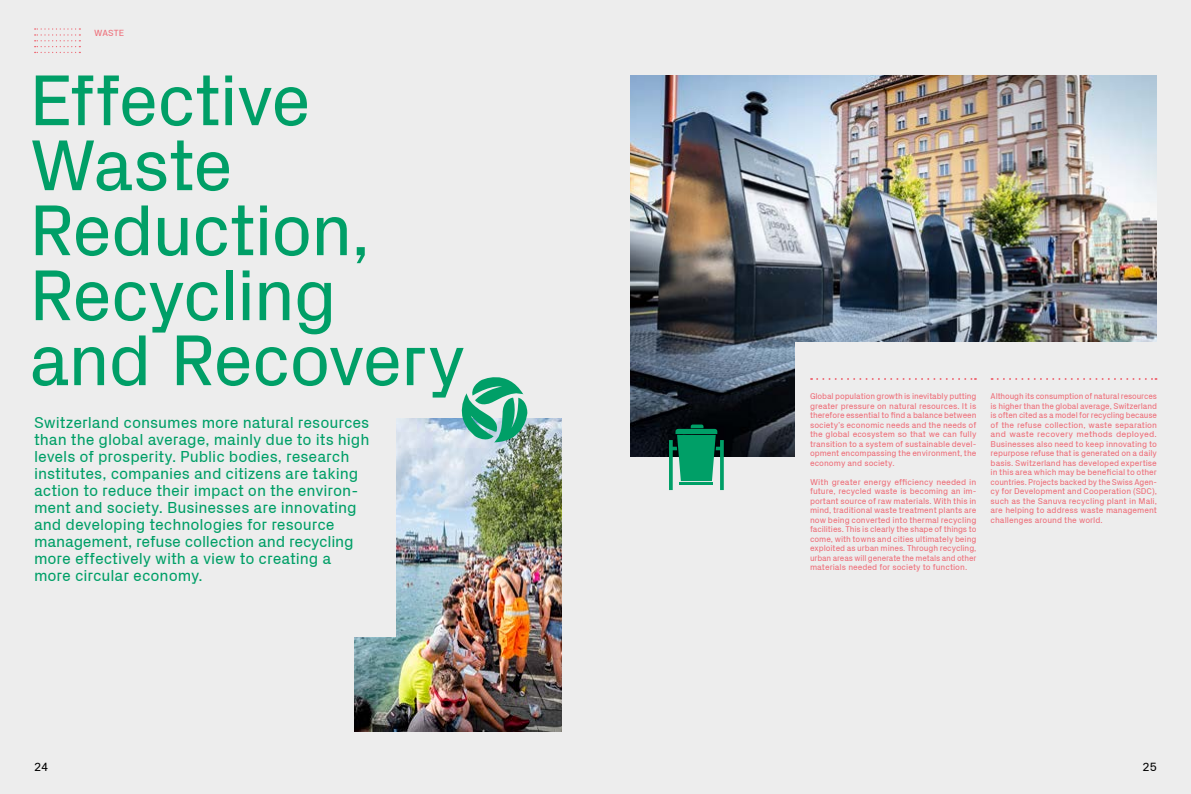
<style>
.page{position:relative;width:1191px;height:794px;background:#fff}
.page>*{position:absolute;margin:0;border:0;box-sizing:border-box;transform-origin:0 0}
.t1{font:73px/65px "Px Grotesk";letter-spacing:-.025em;color:#009f67}
.t2{font:16px/17px "Px Grotesk";letter-spacing:-.005em;color:#009f67}
.t3{font:12px "Px Grotesk";color:#000}
.t4{font:9px "Px Grotesk";letter-spacing:.015em;color:#ed6c77}
.t5{font:8.5px/9.5px "Px Grotesk";color:#ed6c77;text-align:justify}
</style>
<div class="page">
<div style="left:0;top:0;width:595px;height:794px;background:#ededed"></div>
<div style="left:595px;top:0;width:596px;height:794px;background:#ededed"></div>
<img style="left:630px;top:76px;width:527px;height:380px">
<img style="left:354px;top:418px;width:207px;height:313px">
<div style="left:0;top:408px;width:395px;height:228px;background:#ededed"></div>
<div style="left:796px;top:342px;width:395px;height:123px;background:#ededed"></div>
<svg style="left:811px;top:378px;width:165px;height:2px"></svg>
<svg style="left:991px;top:378px;width:165px;height:2px"></svg>
<svg style="left:35px;top:28px;width:45px;height:25px"></svg>
<svg style="left:461px;top:377px;width:66px;height:66px"></svg>
<svg style="left:669px;top:424px;width:55px;height:66px"></svg>
<p class="t4" style="left:94px;top:27px;width:32px">WASTE</p>
<h1 class="t1" style="left:29px;top:66px;width:438px">Effective<br>Waste<br>Reduction,<br>Recycling and Recovery</h1>
<p class="t2" style="left:34px;top:414px;width:337px">Switzerland consumes more natural resources than the global average, mainly due to its high levels of prosperity. Public bodies, research institutes, companies and citizens are taking action to reduce their impact on the environ&shy;ment and society. Businesses are innovating and developing technologies for resource management, refuse collection and recycling more effectively with a view to creating a more circular economy.</p>
<p class="t5" style="left:810px;top:391px;width:168px">Global population growth is inevitably putting greater pressure on natural resources. It is therefore essential to find a balance between society’s economic needs and the needs of the global ecosystem so that we can fully transition to a system of sustainable devel&shy;opment encompassing the environment, the economy and society.</p>
<p class="t5" style="left:810px;top:477px;width:168px">With greater energy efficiency needed in future, recycled waste is becoming an im&shy;portant source of raw materials. With this in mind, traditional waste treatment plants are now being converted into thermal recycling facilities. This is clearly the shape of things to come, with towns and cities ultimately being exploited as urban mines. Through recycling, urban areas will generate the metals and other materials needed for society to function.</p>
<p class="t5" style="left:990px;top:391px;width:168px">Although its consumption of natural resources is higher than the global average, Switzerland is often cited as a model for recycling because of the refuse collection, waste separation and waste recovery methods deployed.<br>Businesses also need to keep innovating to repurpose refuse that is generated on a daily basis. Switzerland has developed expertise in this area which may be beneficial to other countries. Projects backed by the Swiss Agen&shy;cy for Development and Cooperation (SDC), such as the Sanuva recycling plant in Mali, are helping to address waste management challenges around the world.</p>
<h3 class="t3" style="left:34px;top:759px;width:16px">24</h3>
<h3 class="t3" style="left:1142px;top:759px;width:16px">25</h3>
</div>
